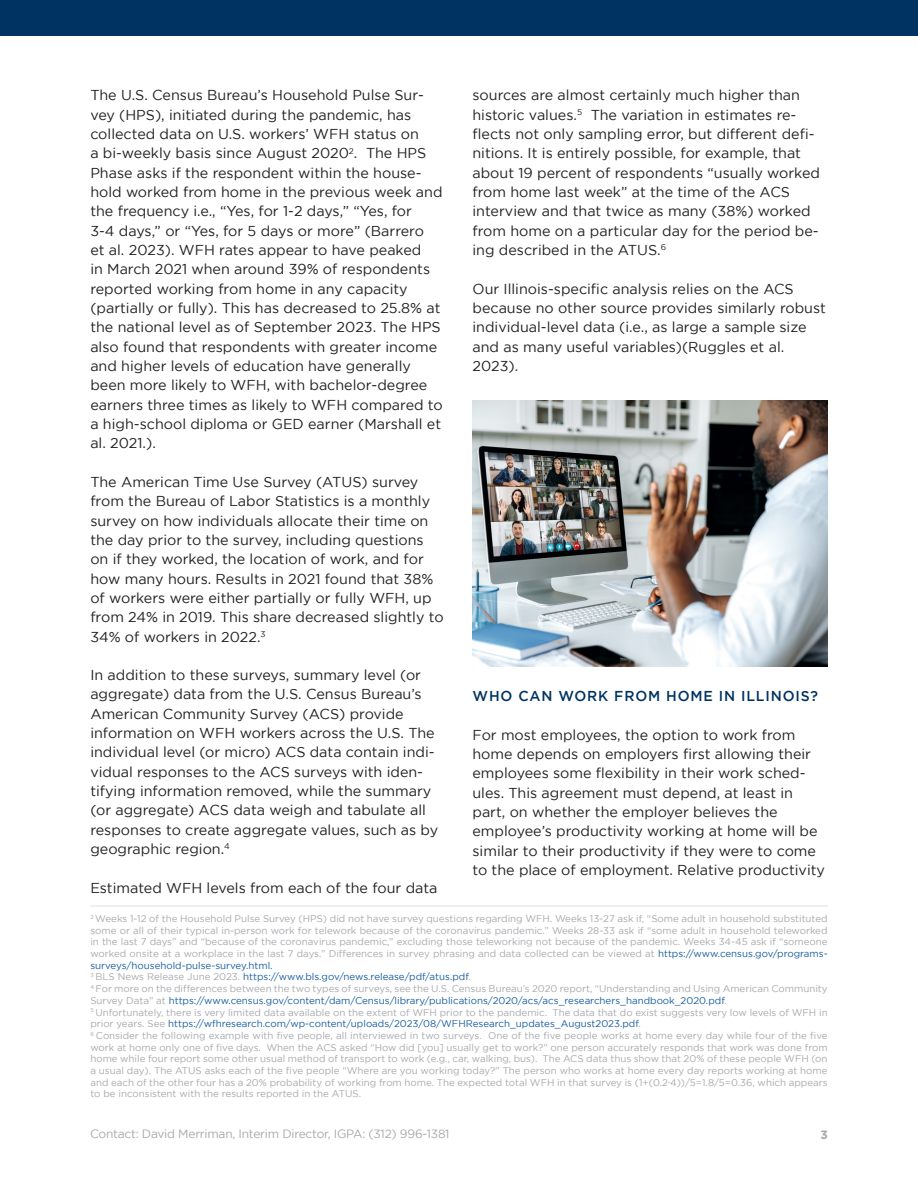
<style>
.page{position:relative;width:918px;height:1188px;background:#fff}
.page>*{position:absolute;margin:0;border:0;box-sizing:border-box;transform-origin:0 0}
.t1{font:14.4px/19.4px "Gotham";color:#231f20}
.t2{font:500 14.4px "Gotham";letter-spacing:.06em;color:#003361}
.t3{font:12px "Gotham";letter-spacing:-.02em;color:#a8a9ad}
.t4{font:700 12px "Gotham";color:#a8a9ad}
.t5{font:9.75px/11.7px "Gotham";color:#a8a9ad}
.s1{color:#175d9e}
.s2{color:#9aabd0}
</style>
<div class="page">
<div style="left:0;top:0;width:918px;height:36px;background:#003361"></div>
<hr style="left:90px;top:906px;width:738px;height:1px;background:#a8a9ad">
<img style="left:472px;top:400px;width:356px;height:266px">
<p class="t1" style="left:90px;top:85px;width:354px">The U.S. Census Bureau’s Household Pulse Sur&shy;vey (HPS), initiated during the pandemic, has collected data on U.S. workers’ WFH status on<br>a bi-weekly basis since August 2020<sup>2</sup>. The HPS Phase asks if the respondent within the house&shy;hold worked from home in the previous week and the frequency i.e., “Yes, for 1-2 days,” “Yes, for<br>3-4 days,” or “Yes, for 5 days or more” (Barrero<br>et al. 2023). WFH rates appear to have peaked<br>in March 2021 when around 39% of respondents reported working from home in any capacity (partially or fully). This has decreased to 25.8% at the national level as of September 2023. The HPS also found that respondents with greater income and higher levels of education have generally been more likely to WFH, with bachelor-degree earners three times as likely to WFH compared to a high-school diploma or GED earner (Marshall et al. 2021.).</p>
<p class="t1" style="left:90px;top:472px;width:355px">The American Time Use Survey (ATUS) survey from the Bureau of Labor Statistics is a monthly survey on how individuals allocate their time on the day prior to the survey, including questions on if they worked, the location of work, and for how many hours. Results in 2021 found that 38% of workers were either partially or fully WFH, up from 24% in 2019. This share decreased slightly to 34% of workers in 2022.<sup>3</sup></p>
<p class="t1" style="left:90px;top:665px;width:349px">In addition to these surveys, summary level (or aggregate) data from the U.S. Census Bureau’s American Community Survey (ACS) provide information on WFH workers across the U.S. The individual level (or micro) ACS data contain indi&shy;vidual responses to the ACS surveys with iden&shy;tifying information removed, while the summary (or aggregate) ACS data weigh and tabulate all responses to create aggregate values, such as by geographic region.<sup>4</sup></p>
<p class="t1" style="left:90px;top:878px;width:349px">Estimated WFH levels from each of the four data</p>
<p class="t5" style="left:90px;top:913px;width:739px"><sup>2</sup> Weeks 1-12 of the Household Pulse Survey (HPS) did not have survey questions regarding WFH. Weeks 13-27 ask if, “Some adult in household substituted some or all of their typical in-person work for telework because of the coronavirus pandemic.” Weeks 28-33 ask if “some adult in household teleworked in the last 7 days” and “because of the coronavirus pandemic,” excluding those teleworking not because of the pandemic. Weeks 34-45 ask if “someone worked onsite at a workplace in the last 7 days.” Differences in survey phrasing and data collected can be viewed at <span class="s1">https://www.census.gov/programs&shy;surveys/household-pulse-survey.html.<br></span><sup>3</sup> BLS News Release June 2023. <span class="s1">https://www.bls.gov/news.release/pdf/atus.pdf</span>.<br><sup>4</sup> For more on the differences between the two types of surveys, see the U.S. Census Bureau’s 2020 report, “Understanding and Using American Community Survey Data” at <span class="s1">https://www.census.gov/content/dam/Census/library/publications/2020/acs/acs_researchers_handbook_2020.pdf</span><span class="s2">.<br></span><sup>5</sup> Unfortunately, there is very limited data available on the extent of WFH prior to the pandemic. The data that do exist suggests very low levels of WFH in prior years. See <span class="s1">https://wfhresearch.com/wp-content/uploads/2023/08/WFHResearch_updates_August2023.pdf</span>.<br><sup>6</sup> Consider the following example with five people, all interviewed in two surveys. One of the five people works at home every day while four of the five work at home only one of five days. When the ACS asked “How did [you] usually get to work?” one person accurately responds that work was done from home while four report some other usual method of transport to work (e.g., car, walking, bus). The ACS data thus show that 20% of these people WFH (on a usual day). The ATUS asks each of the five people “Where are you working today?” The person who works at home every day reports working at home and each of the other four has a 20% probability of working from home. The expected total WFH in that survey is (1+(0.2<sup>•</sup>4))/5=1.8/5=0.36, which appears to be inconsistent with the results reported in the ATUS.</p>
<p class="t1" style="left:472px;top:85px;width:349px">sources are almost certainly much higher than historic values.<sup>5</sup> The variation in estimates re&shy;flects not only sampling error, but different defi&shy;nitions. It is entirely possible, for example, that about 19 percent of respondents “usually worked from home last week” at the time of the ACS interview and that twice as many (38%) worked from home on a particular day for the period be&shy;ing described in the ATUS.<sup>6</sup></p>
<p class="t1" style="left:472px;top:279px;width:355px">Our Illinois-specific analysis relies on the ACS because no other source provides similarly robust individual-level data (i.e., as large a sample size and as many useful variables)(Ruggles et al.<br>2023).</p>
<p class="t2" style="left:472px;top:688px;width:347px">WHO CAN WORK FROM HOME IN ILLINOIS?</p>
<p class="t1" style="left:472px;top:725px;width:354px">For most employees, the option to work from home depends on employers first allowing their employees some flexibility in their work sched&shy;ules. This agreement must depend, at least in part, on whether the employer believes the employee’s productivity working at home will be similar to their productivity if they were to come to the place of employment. Relative productivity</p>
<p class="t3" style="left:90px;top:1127px;width:361px">Contact: David Merriman, Interim Director, IGPA: (312) 996-1381</p>
<p class="t4" style="left:821px;top:1128px;width:9px">3</p>
</div>
